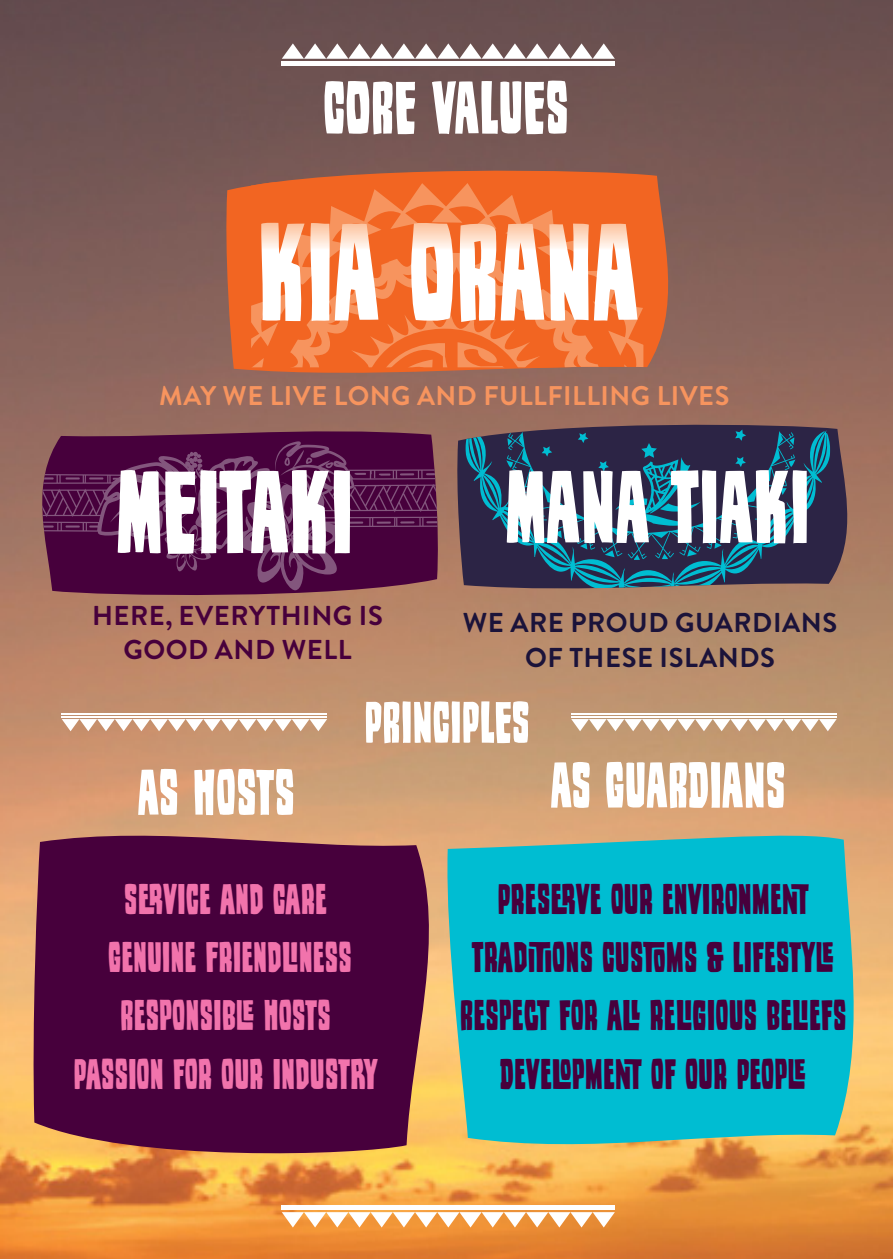
<style>
.page{position:relative;width:893px;height:1259px;background:#fff}
.page>*{position:absolute;margin:0;border:0;box-sizing:border-box;transform-origin:0 0}
.t1{font:147.9px "Wood Stamp";color:#fff}
.t2{font:110.1px "Wood Stamp";color:#fff}
.t3{font:79.8px "Wood Stamp";color:#fff}
.t4{font:69.3px "Wood Stamp";color:#fff}
.t5{font:45.9px/58.2px "Wood Stamp";color:#47003c;text-align:center}
.t6{font:45.9px/58.2px "Wood Stamp";color:#f173ac;text-align:center}
.t7{font:700 27.3px "Brandon Grotesque";color:#1b133a}
.t8{font:700 27.3px/34.5px "Brandon Grotesque";letter-spacing:.02em;color:#47003c;text-align:center}
.t9{font:700 27px "Brandon Grotesque";letter-spacing:.02em;color:#f7945e}
.s1{font-size:125.7px}
</style>
<div class="page">
<img style="left:0;top:0;width:893px;height:1259px">
<svg style="left:29px;top:425px;width:411px;height:175px;background:#834c54"></svg>
<svg style="left:29px;top:441px;width:411px;height:149px;background:#58184b"></svg>
<hr style="left:349px;top:521px;width:14px;height:3px;background:#83567d">
<svg style="left:455px;top:420px;width:405px;height:174px;background:#88635b"></svg>
<svg style="left:465px;top:428px;width:365px;height:160px;background:#2b4762"></svg>
<svg style="left:506px;top:425px;width:323px;height:135px;background:#253f5d"></svg>
<svg style="left:224px;top:164px;width:459px;height:216px;background:#b8633f"></svg>
<svg style="left:251px;top:183px;width:392px;height:184px;background:#f37131"></svg>
<svg style="left:571px;top:719px;width:266px;height:12px"></svg>
<hr style="left:571px;top:716px;width:266px;height:1px;background:#fff">
<hr style="left:571px;top:713px;width:266px;height:2px;background:#fff">
<svg style="left:62px;top:719px;width:265px;height:12px"></svg>
<hr style="left:62px;top:716px;width:265px;height:1px;background:#fff">
<hr style="left:62px;top:713px;width:265px;height:2px;background:#fff">
<svg style="left:365px;top:700px;width:164px;height:43px"></svg>
<svg style="left:447px;top:829px;width:420px;height:326px;background:#22bcc3"></svg>
<svg style="left:32px;top:824px;width:415px;height:339px;background:#621d43"></svg>
<svg style="left:282px;top:43px;width:333px;height:16px"></svg>
<hr style="left:282px;top:61px;width:333px;height:2px;background:#fff">
<hr style="left:282px;top:63px;width:333px;height:3px;background:#fff">
<svg style="left:282px;top:1212px;width:333px;height:15px"></svg>
<hr style="left:282px;top:1208px;width:333px;height:1px;background:#fff">
<hr style="left:282px;top:1205px;width:333px;height:2px;background:#fff">
<h3 class="t3" style="left:323px;top:66px;width:247px">CORE VALUES</h3>
<h1 class="t1" style="left:258px;top:195px;width:382px">KIA ORANA</h1>
<p class="t9" style="left:159px;top:377px;width:572px">MAY WE LIVE LONG AND FULLFILLING LIVES</p>
<h2 class="t2" style="left:116px;top:449px;width:695px"><span class="s1">MEITAKI</span> MANA TIAKI</h2>
<p class="t8" style="left:92px;top:598px;width:292px">HERE, EVERYTH ING IS<br>GOOD AND WELL</p>
<p class="t7" style="left:463px;top:603px;width:66px">WE ARE</p>
<p class="t7" style="left:570px;top:603px;width:38px">PROUD</p>
<p class="t7" style="left:675px;top:603px;width:19px">GUARDIANS</p>
<p class="t7" style="left:525px;top:638px;width:96px">OF THESE</p>
<p class="t7" style="left:660px;top:638px;width:17px">ISLANDS</p>
<h3 class="t4" style="left:138px;top:756px;width:159px">AS HOSTS</h3>
<h3 class="t4" style="left:551px;top:749px;width:237px">AS GUARDIANS</h3>
<p class="t6" style="left:74px;top:869px;width:306px">SERVICE AND CARE<br>GENUINE FRIENDLINESS<br>RESPONSIBLE HOSTS<br>PASSION FOR OUR INDUSTRY</p>
<p class="t5" style="left:460px;top:869px;width:388px">PRESERVE OUR ENVIRONMENT<br>TRADITIONS CUSTOMS &amp; LIFESTYLE<br>RESPECT FOR ALL RELIGIOUS BELIEFS<br>DEVELOPMENT OF OUR PEOPLE</p>
</div>
